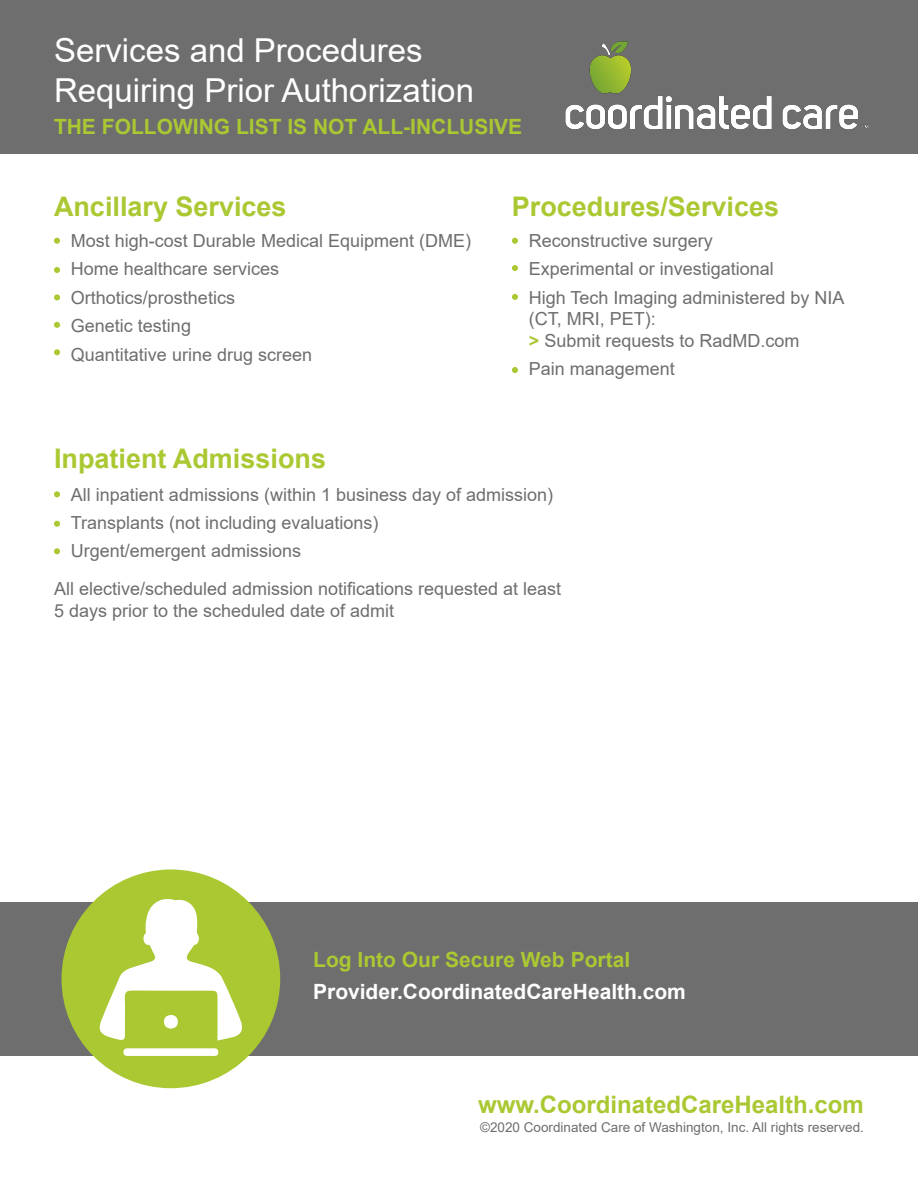
<style>
.page{position:relative;width:918px;height:1188px;background:#fff}
.page>*{position:absolute;margin:0;border:0;box-sizing:border-box;transform-origin:0 0}
.t1{font:33px/39.6px "Arial";color:#fff}
.t2{font:700 27px "Arial";color:#aac832}
.t3{font:700 24px "Arial";color:#aac832}
.t4{font:700 21px "Arial";color:#aac832}
.t5{font:700 21px "Arial";color:#fff}
.t6{font:18px/21.6px "Arial";color:#6e6e6e}
.t7{font:13.5px "Arial";color:#6e6e6e}
.s1{font-weight:700;color:#aac832}
</style>
<div class="page">
<div style="left:0;top:0;width:918px;height:154px;background:#6e6e6e"></div>
<div style="left:0;top:902px;width:918px;height:154px;background:#6e6e6e"></div>
<svg style="left:54px;top:238px;width:6px;height:6px"></svg>
<svg style="left:54px;top:267px;width:6px;height:6px"></svg>
<svg style="left:54px;top:294px;width:6px;height:6px"></svg>
<svg style="left:54px;top:322px;width:6px;height:6px"></svg>
<svg style="left:54px;top:349px;width:6px;height:6px"></svg>
<svg style="left:512px;top:238px;width:6px;height:6px"></svg>
<svg style="left:512px;top:265px;width:6px;height:6px"></svg>
<svg style="left:512px;top:294px;width:6px;height:6px"></svg>
<svg style="left:512px;top:367px;width:6px;height:6px"></svg>
<svg style="left:54px;top:491px;width:6px;height:6px"></svg>
<svg style="left:54px;top:521px;width:6px;height:6px"></svg>
<svg style="left:54px;top:548px;width:6px;height:6px"></svg>
<img style="left:565px;top:41px;width:304px;height:89px">
<div style="left:62px;top:869px;width:218px;height:219px;background:#aac832;border-radius:50%"></div>
<svg style="left:98px;top:896px;width:145px;height:145px"></svg>
<svg style="left:123px;top:1048px;width:95px;height:8px"></svg>
<div style="left:164px;top:1015px;width:14px;height:14px;background:#fff;border-radius:50%"></div>
<p class="t1" style="left:54px;top:31px;width:422px">Services and Procedures<br>Requiring Prior Authorization</p>
<p class="t4" style="left:54px;top:112px;width:470px">THE FOLLOWING LIST IS NOT ALL-INCLUSIVE</p>
<h1 class="t2" style="left:54px;top:188px;width:234px">Ancillary Services</h1>
<p class="t6" style="left:71px;top:230px;width:402px">Most high-cost Durable Medical Equipment (DME)</p>
<p class="t6" style="left:71px;top:258px;width:210px">Home healthcare services</p>
<p class="t6" style="left:71px;top:287px;width:166px">Orthotics/prosthetics</p>
<p class="t6" style="left:71px;top:315px;width:122px">Genetic testing</p>
<p class="t6" style="left:71px;top:343px;width:243px">Quantitative urine drug screen</p>
<h2 class="t2" style="left:512px;top:188px;width:269px">Procedures/Services</h2>
<p class="t6" style="left:529px;top:230px;width:186px">Reconstructive surgery</p>
<p class="t6" style="left:529px;top:258px;width:247px">Experimental or investigational</p>
<p class="t6" style="left:529px;top:287px;width:317px">High Tech Imaging administered by NIA (CT, MRI, PET):</p>
<p class="t6" style="left:529px;top:330px;width:272px"><span class="s1">&gt;</span> Submit requests to RadMD.com</p>
<p class="t6" style="left:529px;top:358px;width:148px">Pain management</p>
<h3 class="t2" style="left:54px;top:440px;width:274px">Inpatient Admissions</h3>
<p class="t6" style="left:71px;top:480px;width:484px;line-height:28.3px">All inpatient admissions (within 1 business day of admission)<br>Transplants (not including evaluations)<br>Urgent/emergent admissions</p>
<p class="t6" style="left:54px;top:578px;width:509px">All elective/scheduled admission notifications requested at least<br>5 days prior to the scheduled date of admit</p>
<p class="t4" style="left:313px;top:945px;width:318px">Log Into Our Secure Web Portal</p>
<p class="t5" style="left:313px;top:977px;width:374px">Provider.CoordinatedCareHealth.com</p>
<p class="t3" style="left:478px;top:1088px;width:387px">www.CoordinatedCareHealth.com</p>
<p class="t7" style="left:480px;top:1118px;width:385px">©2020 Coordinated Care of Washington, Inc. All rights reserved.</p>
</div>
